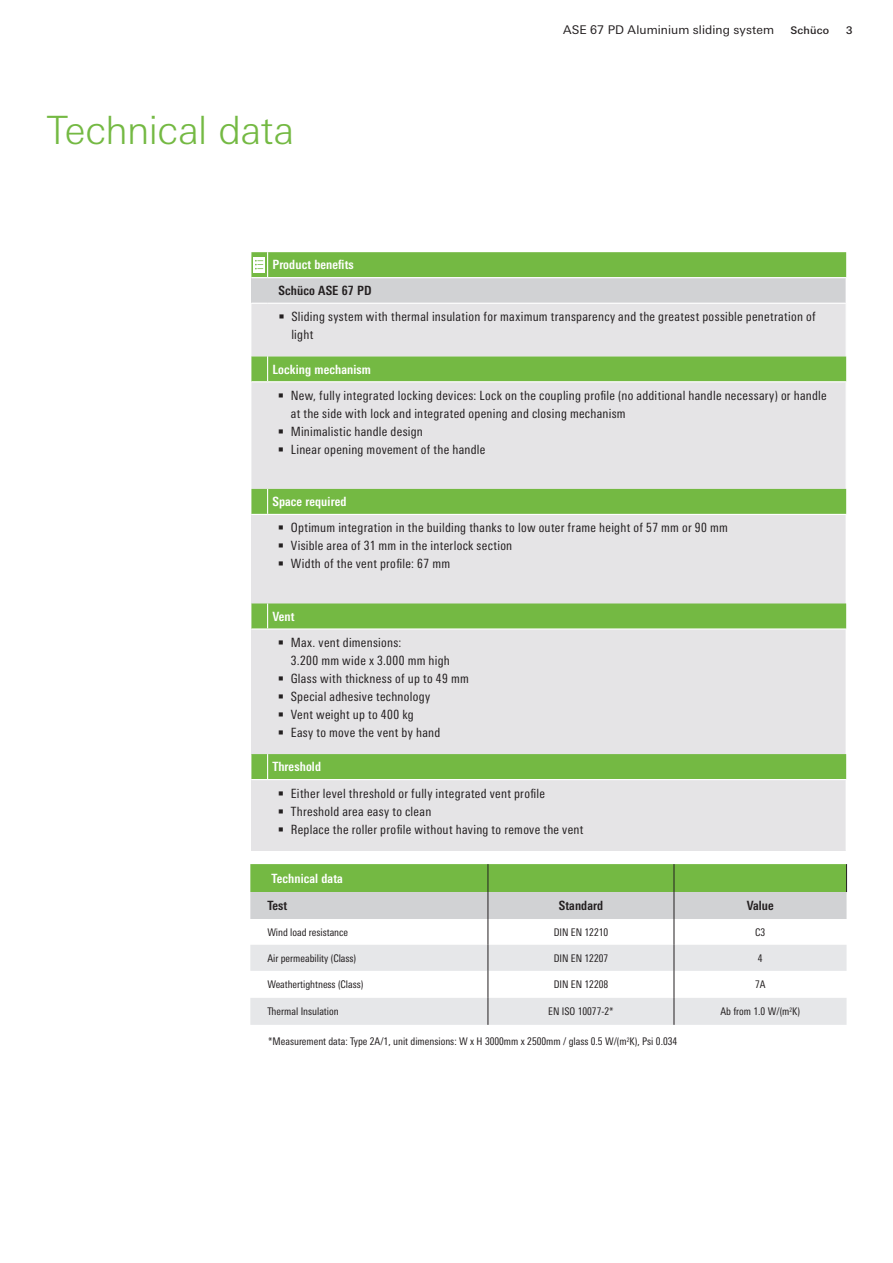
<style>
.page{position:relative;width:893px;height:1263px;background:#fff}
.page>*{position:absolute;margin:0;border:0;box-sizing:border-box;transform-origin:0 0}
.P__Headline_Innen{font:300 39px "Univers For Schueco 330";letter-spacing:-.015em;color:#74b943}
.t1{font:12.75px/18px "Univers For Schueco 420 Cd Rg";letter-spacing:.02em;color:#231f20}
.P__Tabellenkopf_Weiß_8_5pt{font:12.75px "Univers For Schueco 620 Cd Bd";letter-spacing:.01em;color:#fff}
.P__Tabellenkopf_Weiß_8_5pt-2{font:12.75px "Univers For Schueco 620 Cd Bd";letter-spacing:.01em;color:#231f20}
.t2{font:12px "Univers For Schueco 430 Reg";letter-spacing:.005em;color:#231f20}
.Tabelle_regular_links{font:10.5px "Univers For Schueco 420 Cd Rg";color:#231f20}
.t3{font:10.5px "Univers For Schueco 530 Med";letter-spacing:.02em;color:#231f20}
</style>
<div class="page">
<div style="left:268px;top:252px;width:578px;height:25px;background:#74b943"></div>
<div style="left:251px;top:278px;width:595px;height:25px;background:#d1d2d4"></div>
<svg style="left:251px;top:304px;width:595px;height:185px;background:#d6ded0"></svg>
<svg style="left:251px;top:356px;width:17px;height:26px"></svg>
<hr style="left:268px;top:381px;width:579px;height:1px;background:#fff">
<svg style="left:251px;top:252px;width:17px;height:26px"></svg>
<div style="left:251px;top:514px;width:595px;height:89px;background:#e5e4e6"></div>
<div style="left:251px;top:489px;width:595px;height:26px;background:#74b943"></div>
<hr style="left:268px;top:514px;width:579px;height:1px;background:#fff">
<div style="left:251px;top:629px;width:595px;height:125px;background:#e5e4e6"></div>
<div style="left:251px;top:603px;width:595px;height:26px;background:#74b943"></div>
<hr style="left:268px;top:628px;width:579px;height:1px;background:#fff">
<div style="left:251px;top:780px;width:595px;height:71px;background:#e5e4e6"></div>
<div style="left:251px;top:754px;width:595px;height:26px;background:#74b943"></div>
<hr style="left:268px;top:779px;width:579px;height:1px;background:#fff">
<svg style="left:250px;top:864px;width:597px;height:161px"></svg>
<p class="P__Headline_Innen" style="left:47px;top:107px;width:249px">Technical data</p>
<p class="t2" style="left:563px;top:23px;width:213px">ASE 67 PD Aluminium sliding system</p>
<p class="t3" style="left:790px;top:24px;width:40px">Schüco</p>
<p class="t3" style="left:846px;top:24px;width:8px">3</p>
<p class="P__Tabellenkopf_Weiß_8_5pt" style="left:272px;top:257px;width:83px">Product benefits</p>
<p class="P__Tabellenkopf_Weiß_8_5pt-2" style="left:279px;top:283px;width:94px">Schüco ASE 67 PD</p>
<p class="t1" style="left:291px;top:308px;width:526px;text-indent:-13px">• Sliding system with thermal insulation for maximum transparency and the greatest possible penetration of light</p>
<p class="P__Tabellenkopf_Weiß_8_5pt" style="left:272px;top:361px;width:100px">Locking mechanism</p>
<p class="t1" style="left:291px;top:386px;width:537px;text-indent:-13px">• New, fully integrated locking devices: Lock on the coupling profile (no additional handle necessary) or handle at the side with lock and integrated opening and closing mechanism</p>
<p class="t1" style="left:278px;top:422px;width:146px">• Minimalistic handle design</p>
<p class="t1" style="left:278px;top:440px;width:209px">• Linear opening movement of the handle</p>
<p class="P__Tabellenkopf_Weiß_8_5pt" style="left:272px;top:494px;width:76px">Space required</p>
<p class="t1" style="left:278px;top:519px;width:451px">• Optimum integration in the building thanks to low outer frame height of 57 mm or 90 mm</p>
<p class="t1" style="left:278px;top:537px;width:236px">• Visible area of 31 mm in the interlock section</p>
<p class="t1" style="left:278px;top:555px;width:174px">• Width of the vent profile: 67 mm</p>
<p class="P__Tabellenkopf_Weiß_8_5pt" style="left:272px;top:609px;width:24px">Vent</p>
<p class="t1" style="left:291px;top:633px;width:161px;text-indent:-13px">• Max. vent dimensions:<br>3.200 mm wide x 3.000 mm high</p>
<p class="t1" style="left:278px;top:669px;width:192px">• Glass with thickness of up to 49 mm</p>
<p class="t1" style="left:278px;top:687px;width:154px">• Special adhesive technology</p>
<p class="t1" style="left:278px;top:705px;width:137px">• Vent weight up to 400 kg</p>
<p class="t1" style="left:278px;top:723px;width:164px">• Easy to move the vent by hand</p>
<p class="P__Tabellenkopf_Weiß_8_5pt" style="left:272px;top:759px;width:50px">Threshold</p>
<p class="t1" style="left:278px;top:784px;width:269px">• Either level threshold or fully integrated vent profile</p>
<p class="t1" style="left:278px;top:802px;width:155px">• Threshold area easy to clean</p>
<p class="t1" style="left:278px;top:820px;width:307px">• Replace the roller profile without having to remove the vent</p>
<p class="P__Tabellenkopf_Weiß_8_5pt" style="left:272px;top:871px;width:73px">Technical data</p>
<p class="P__Tabellenkopf_Weiß_8_5pt-2" style="left:267px;top:898px;width:21px">Test</p>
<p class="P__Tabellenkopf_Weiß_8_5pt-2" style="left:559px;top:898px;width:46px">Standard</p>
<p class="P__Tabellenkopf_Weiß_8_5pt-2" style="left:747px;top:898px;width:29px">Value</p>
<p class="Tabelle_regular_links" style="left:267px;top:926px;width:82px">Wind load resistance</p>
<p class="Tabelle_regular_links" style="left:554px;top:926px;width:56px">DIN EN 12210</p>
<p class="Tabelle_regular_links" style="left:755px;top:926px;width:12px">C3</p>
<p class="Tabelle_regular_links" style="left:267px;top:952px;width:90px">Air permeability (Class)</p>
<p class="Tabelle_regular_links" style="left:554px;top:952px;width:56px">DIN EN 12207</p>
<p class="Tabelle_regular_links" style="left:758px;top:952px;width:6px">4</p>
<p class="Tabelle_regular_links" style="left:267px;top:978px;width:98px">Weathertightness (Class)</p>
<p class="Tabelle_regular_links" style="left:554px;top:978px;width:56px">DIN EN 12208</p>
<p class="Tabelle_regular_links" style="left:755px;top:978px;width:12px">7A</p>
<p class="Tabelle_regular_links" style="left:267px;top:1005px;width:73px">Thermal Insulation</p>
<p class="Tabelle_regular_links" style="left:548px;top:1005px;width:67px">EN ISO 10077-2*</p>
<p class="Tabelle_regular_links" style="left:720px;top:1005px;width:81px">Ab from 1.0 W/(m<sup>2</sup>K)</p>
<p class="Tabelle_regular_links" style="left:268px;top:1035px;width:411px">*Measurement data: Type 2A/1, unit dimensions: W x H 3000mm x 2500mm / glass 0.5 W/(m<sup>2</sup>K), Psi 0.034</p>
</div>
